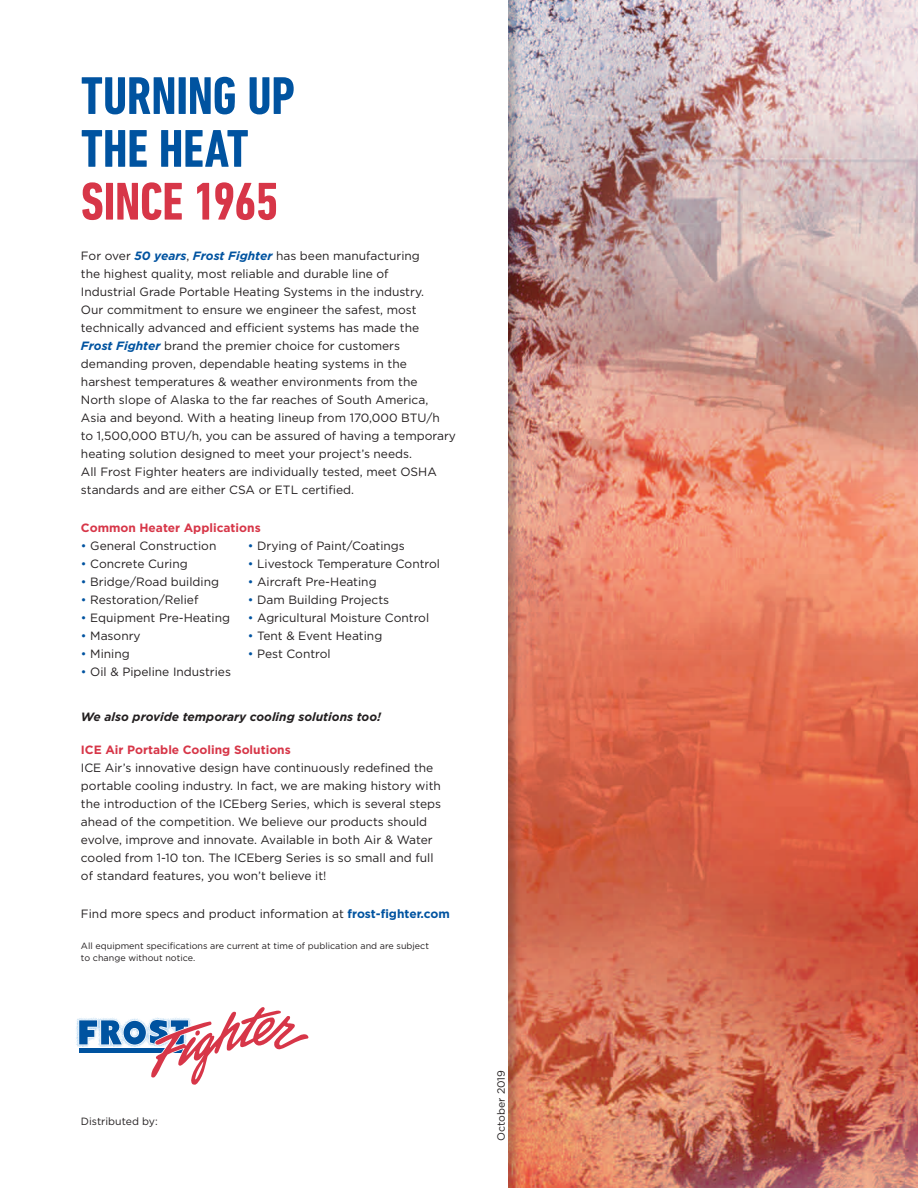
<style>
.page{position:relative;width:918px;height:1188px;background:#fff}
.page>*{position:absolute;margin:0;border:0;box-sizing:border-box;transform-origin:0 0}
.t1{font:700 condensed 54px/52.8px "DIN Next LT Pro";letter-spacing:-.01em;color:#0053a0}
.t2{font:700 condensed 54px "DIN Next LT Pro";letter-spacing:-.01em;color:#d73648}
.t3{font:12px/18px "Gotham";color:#231f20}
.t4{font:700 12px "Gotham";color:#d73648}
.t5{font:italic 700 12px "Gotham";color:#231f20}
.t6{font:10.5px "Gotham";color:#231f20}
.t7{font:9px/12px "Gotham";color:#231f20}
.s1{font-weight:700;font-style:italic;color:#0053a0}
.s2{color:#0053a0}
.s3{font-weight:700;color:#0053a0}
</style>
<div class="page">
<img style="left:522px;top:0;width:396px;height:1188px">
<div style="left:0;top:0;width:522px;height:1188px;background:#231f20;opacity:.26"></div>
<div style="left:0;top:0;width:508px;height:1188px;background:#fff"></div>
<img style="left:76px;top:1019px;width:2px;height:28px">
<svg style="left:78px;top:1007px;width:231px;height:78px"></svg>
<h1 class="t1" style="left:81px;top:69px;width:216px">TURNING UP<br>THE HEAT</h1>
<h1 class="t2" style="left:81px;top:171px;width:199px">SINCE 1965</h1>
<p class="t3" style="left:81px;top:247px;width:377px">For over <span class="s1">50 years</span>, <span class="s1">Frost Fighter</span> has been manufacturing<br>the highest quality, most reliable and durable line of<br>Industrial Grade Portable Heating Systems in the industry.<br>Our commitment to ensure we engineer the safest, most technically advanced and efficient systems has made the<br><span class="s1">Frost Fighter</span> brand the premier choice for customers demanding proven, dependable heating systems in the harshest temperatures &amp; weather environments from the<br>North slope of Alaska to the far reaches of South America, Asia and beyond. With a heating lineup from 170,000 BTU/h<br>to 1,500,000 BTU/h, you can be assured of having a temporary heating solution designed to meet your project’s needs.<br>All Frost Fighter heaters are individually tested, meet OSHA standards and are either CSA or ETL certified.</p>
<p class="t4" style="left:81px;top:520px;width:181px">Common Heater Applications</p>
<p class="t3" style="left:81px;top:537px;width:137px"><span class="s2">•</span> General Construction</p>
<p class="t3" style="left:81px;top:555px;width:108px"><span class="s2">•</span> Concrete Curing</p>
<p class="t3" style="left:81px;top:573px;width:140px"><span class="s2">•</span> Bridge/Road building</p>
<p class="t3" style="left:81px;top:591px;width:119px"><span class="s2">•</span> Restoration/Relief</p>
<p class="t3" style="left:81px;top:609px;width:151px"><span class="s2">•</span> Equipment Pre-Heating</p>
<p class="t3" style="left:81px;top:627px;width:61px"><span class="s2">•</span> Masonry</p>
<p class="t3" style="left:81px;top:645px;width:50px"><span class="s2">•</span> Mining</p>
<p class="t3" style="left:81px;top:663px;width:152px"><span class="s2">•</span> Oil &amp; Pipeline Industries</p>
<p class="t5" style="left:81px;top:708px;width:302px">We also provide temporary cooling solutions too!</p>
<p class="t4" style="left:81px;top:741px;width:211px">ICE Air Portable Cooling Solutions</p>
<p class="t3" style="left:81px;top:758px;width:362px">ICE Air’s innovative design have continuously redefined the portable cooling industry. In fact, we are making history with the introduction of the ICEberg Series, which is several steps ahead of the competition. We believe our products should evolve, improve and innovate. Available in both Air &amp; Water cooled from 1-10 ton. The ICEberg Series is so small and full of standard features, you won’t believe it!</p>
<p class="t3" style="left:81px;top:904px;width:370px">Find more specs and product information at <span class="s3">frost-fighter.com</span></p>
<p class="t7" style="left:81px;top:940px;width:350px">All equipment specifications are current at time of publication and are subject to change without notice.</p>
<p class="t3" style="left:248px;top:537px;width:159px"><span class="s2">•</span> Drying of Paint/Coatings</p>
<p class="t3" style="left:248px;top:555px;width:194px"><span class="s2">•</span> Livestock Temperature Control</p>
<p class="t3" style="left:248px;top:573px;width:130px"><span class="s2">•</span> Aircraft Pre-Heating</p>
<p class="t3" style="left:248px;top:591px;width:143px"><span class="s2">•</span> Dam Building Projects</p>
<p class="t3" style="left:248px;top:609px;width:183px"><span class="s2">•</span> Agricultural Moisture Control</p>
<p class="t3" style="left:248px;top:627px;width:136px"><span class="s2">•</span> Tent &amp; Event Heating</p>
<p class="t3" style="left:248px;top:645px;width:84px"><span class="s2">•</span> Pest Control</p>
<p class="t6" style="left:81px;top:1114px;width:78px">Distributed by:</p>
<p class="t6" style="left:495px;top:1141px;width:72px;rotate:-90deg">October 2019</p>
</div>
